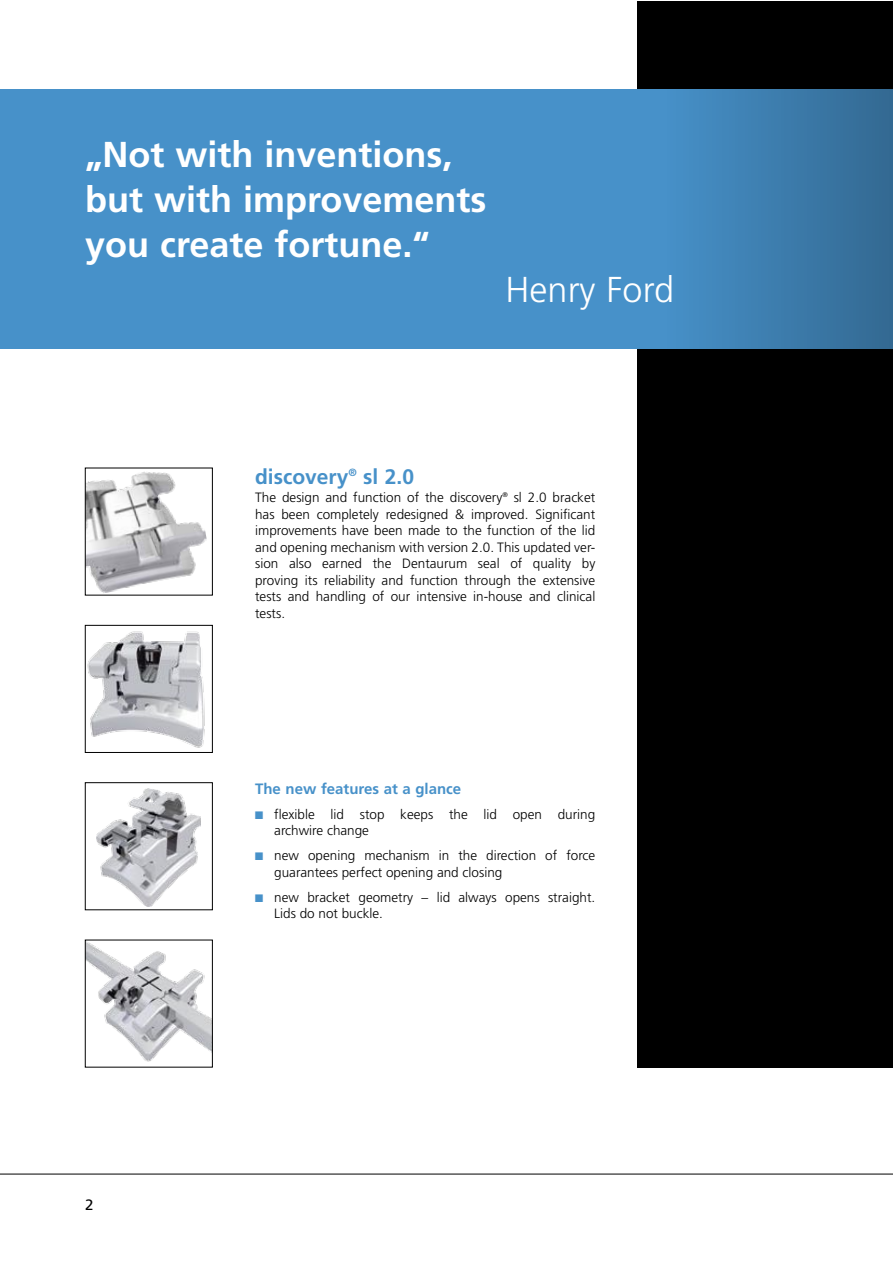
<style>
.page{position:relative;width:893px;height:1263px;background:#fff}
.page>*{position:absolute;margin:0;border:0;box-sizing:border-box;transform-origin:0 0}
.t1{font:700 36px/45px "Frutiger LT Std";color:#fff}
.t2{font:300 36px "Frutiger LT Std";color:#fff}
.t3{font:700 21px "Frutiger LT Std";color:#4791c9}
.t4{font:700 15px "Frutiger LT Std";color:#4791c9}
.t5{font:15px "Frutiger LT Std";color:#000}
.t6{font:300 13.5px/16.5px "Frutiger LT Std";color:#000}
.s1{font-family:"Monotype Sorts";font-weight:400;font-size:10.5px;color:#4791c9}
</style>
<div class="page">
<hr style="left:0;top:1174px;width:892px;height:1px;background:#000">
<div style="left:0;top:89px;width:638px;height:260px;background:#4791c9"></div>
<div style="left:638px;top:1px;width:254px;height:1066px;background:#000"></div>
<img style="left:87px;top:942px;width:124px;height:120px">
<div style="left:85px;top:940px;width:128px;height:127px;border:1px solid #000"></div>
<img style="left:97px;top:788px;width:103px;height:119px">
<div style="left:85px;top:782px;width:128px;height:128px;border:1px solid #000"></div>
<img style="left:87px;top:631px;width:118px;height:117px">
<div style="left:85px;top:625px;width:128px;height:128px;border:1px solid #000"></div>
<img style="left:87px;top:472px;width:120px;height:121px">
<div style="left:85px;top:468px;width:128px;height:127px;border:1px solid #000"></div>
<div style="left:618px;top:89px;width:274px;height:260px;background:linear-gradient(to right,#4a96d1,#346a93)"></div>
<h1 class="t1" style="left:85px;top:132px;width:403px">„Not with inventions, but with improvements you create fortune.“</h1>
<h1 class="t2" style="left:506px;top:270px;width:170px">Henry Ford</h1>
<h2 class="t3" style="left:255px;top:464px;width:160px">discovery<sup>®</sup> sl 2.0</h2>
<p class="t6" style="left:255px;top:489px;width:342px;text-align:justify">The design and function of the discovery<sup>®</sup> sl 2.0 bracket has been completely redesigned &amp; improved. Significant improvements have been made to the function of the lid and opening mechanism with version 2.0. This updated ver&shy;sion also earned the Dentaurum seal of quality by proving its reliability and function through the extensive tests and handling of our intensive in-house and clinical tests.</p>
<p class="t5" style="left:85px;top:1196px;width:10px">2</p>
<p class="t4" style="left:255px;top:780px;width:208px">The new features at a glance</p>
<p class="t6" style="left:274px;top:806px;width:323px;text-indent:-19px"><span class="s1">N</span> flexible lid stop keeps the lid open during archwire change</p>
<p class="t6" style="left:274px;top:847px;width:323px;text-indent:-19px"><span class="s1">N</span> new opening mechanism in the direction of force guarantees perfect opening and closing</p>
<p class="t6" style="left:274px;top:889px;width:323px;text-indent:-19px"><span class="s1">N</span> new bracket geometry – lid always opens straight.<br>Lids do not buckle.</p>
</div>
